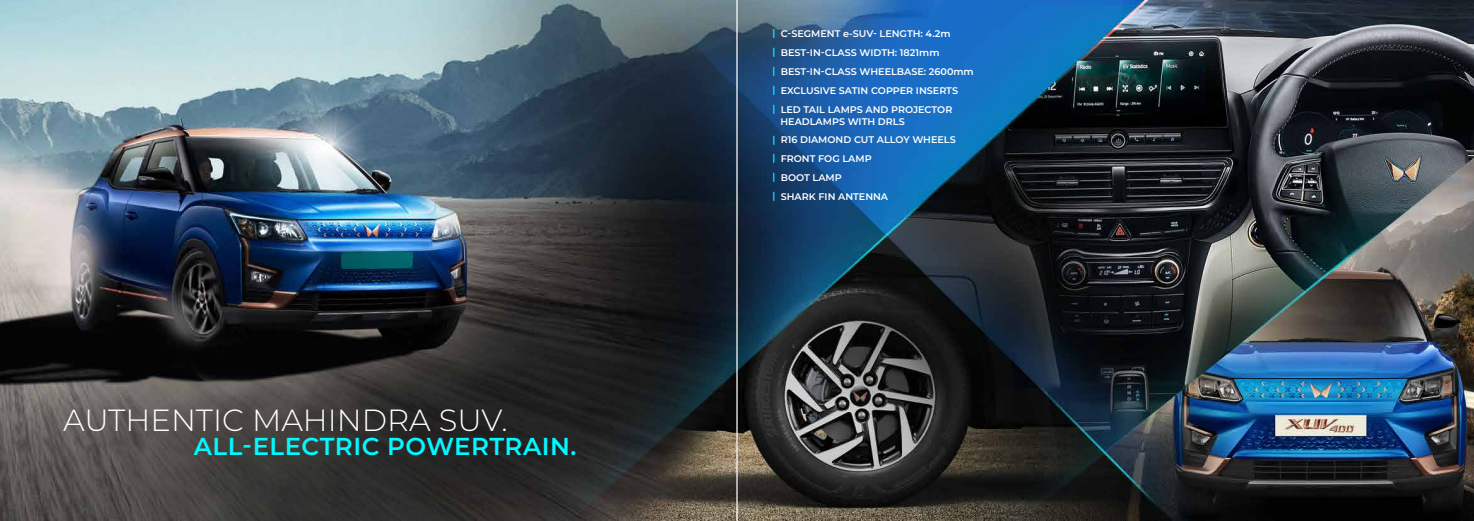
<style>
.page{position:relative;width:1474px;height:521px;background:#fff}
.page>*{position:absolute;margin:0;border:0;box-sizing:border-box;transform-origin:0 0}
.t1{font:300 30.62px "Montserrat";color:#fff}
.t2{font:600 24.5px "Montserrat";letter-spacing:.02em;color:#00f9ff}
.t3{font:600 9.62px/18.9px "Montserrat";color:#fff}
.s1{color:#00f9ff}
</style>
<div class="page">
<img style="left:0;top:0;width:1473px;height:521px">
<hr style="left:737px;top:0;width:1px;height:521px;background:#fff">
<h1 class="t1" style="left:63px;top:399px;width:446px">AUTHENTIC MAHINDRA SUV.</h1>
<h2 class="t2" style="left:194px;top:429px;width:384px">ALL-ELECTRIC POWERTRAIN.</h2>
<p class="t3" style="left:772px;top:24px;width:203px"><span class="s1">|</span> C-SEGMENT e-SUV- LENGTH: 4.2m<br><span class="s1">|</span> BEST-IN-CLASS WIDTH: 1821mm<br><span class="s1">|</span> BEST-IN-CLASS WHEELBASE: 2600mm <span class="s1">|</span> EXCLUSIVE SATIN COPPER INSERTS<br><span class="s1">|</span> LED TAIL LAMPS AND PROJECTOR</p>
<p class="t3" style="left:772px;top:111px;width:185px;text-indent:8px">HEADLAMPS WITH DRLS<br><span class="s1">|</span> R16 DIAMOND CUT ALLOY WHEELS <span class="s1">|</span> FRONT FOG LAMP<br><span class="s1">|</span> BOOT LAMP<br><span class="s1">|</span> SHARK FIN ANTENNA</p>
</div>
